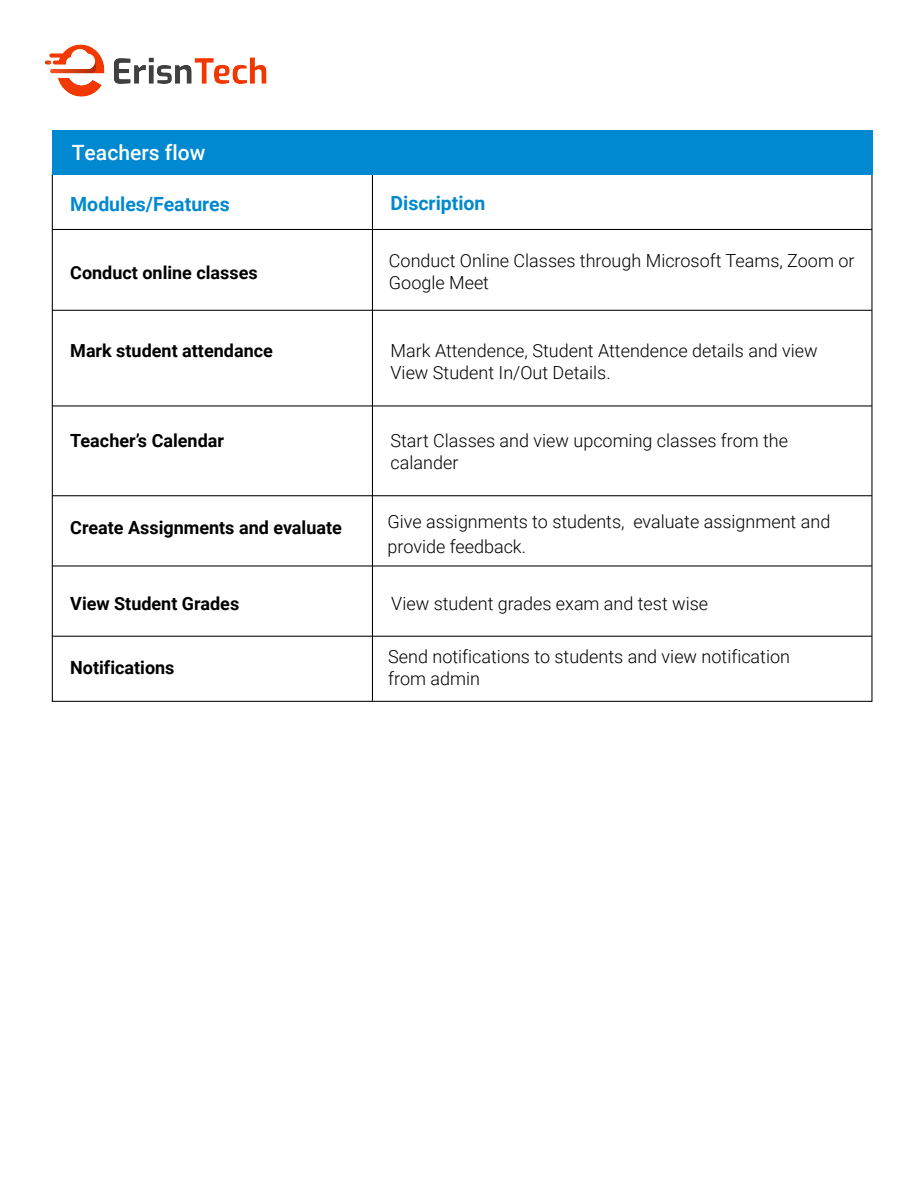
<style>
.page{position:relative;width:918px;height:1188px;background:#fff}
.page>*{position:absolute;margin:0;border:0;box-sizing:border-box;transform-origin:0 0}
.t1{font:500 21px "Roboto";color:#fff}
.t2{font:700 19.5px "Roboto";color:#0089d0}
.t3{font:300 18.15px/21.8px "Roboto";color:#000}
.t4{font:700 18.15px "Roboto";color:#000}
.t5{font:300 18px/21.6px "Roboto";color:#000}
.t6{font:700 18px "Roboto";color:#000}
</style>
<div class="page">
<hr style="left:52px;top:229px;width:820px;height:1px;background:#000">
<hr style="left:372px;top:174px;width:1px;height:527px;background:#000">
<hr style="left:52px;top:310px;width:820px;height:1px;background:#000">
<hr style="left:52px;top:405px;width:820px;height:1px;background:#000">
<hr style="left:52px;top:495px;width:820px;height:1px;background:#000">
<hr style="left:52px;top:565px;width:820px;height:2px;background:#000">
<hr style="left:52px;top:636px;width:820px;height:1px;background:#000">
<div style="left:52px;top:130px;width:820px;height:44px;background:#0089d0"></div>
<img style="left:45px;top:44px;width:222px;height:53px">
<p class="t1" style="left:72px;top:138px;width:135px">Teachers flow</p>
<p class="t2" style="left:70px;top:191px;width:161px">Modules/Features</p>
<p class="t6" style="left:70px;top:260px;width:189px">Conduct online classes</p>
<p class="t6" style="left:70px;top:338px;width:204px">Mark student attendance</p>
<p class="t4" style="left:70px;top:428px;width:155px">Teacher’s Calendar</p>
<p class="t4" style="left:70px;top:515px;width:273px">Create Assignments and evaluate</p>
<p class="t2" style="left:391px;top:189px;width:96px">Discription</p>
<p class="t5" style="left:389px;top:249px;width:467px">Conduct Online Classes through Microsoft Teams, Zoom or<br>Google Meet</p>
<p class="t5" style="left:391px;top:340px;width:429px">Mark Attendence, Student Attendence details and view<br>View Student In/Out Details.</p>
<p class="t3" style="left:391px;top:429px;width:399px">Start Classes and view upcoming classes from the calander</p>
<p class="t3" style="left:388px;top:509px;width:444px;line-height:24.8px">Give assignments to students, evaluate assignment and provide feedback.</p>
<p class="t4" style="left:70px;top:591px;width:171px">View Student Grades</p>
<p class="t3" style="left:391px;top:592px;width:318px">View student grades exam and test wise</p>
<p class="t4" style="left:70px;top:655px;width:106px">Notifications</p>
<p class="t3" style="left:388px;top:645px;width:403px">Send notifications to students and view notification from admin</p>
</div>
